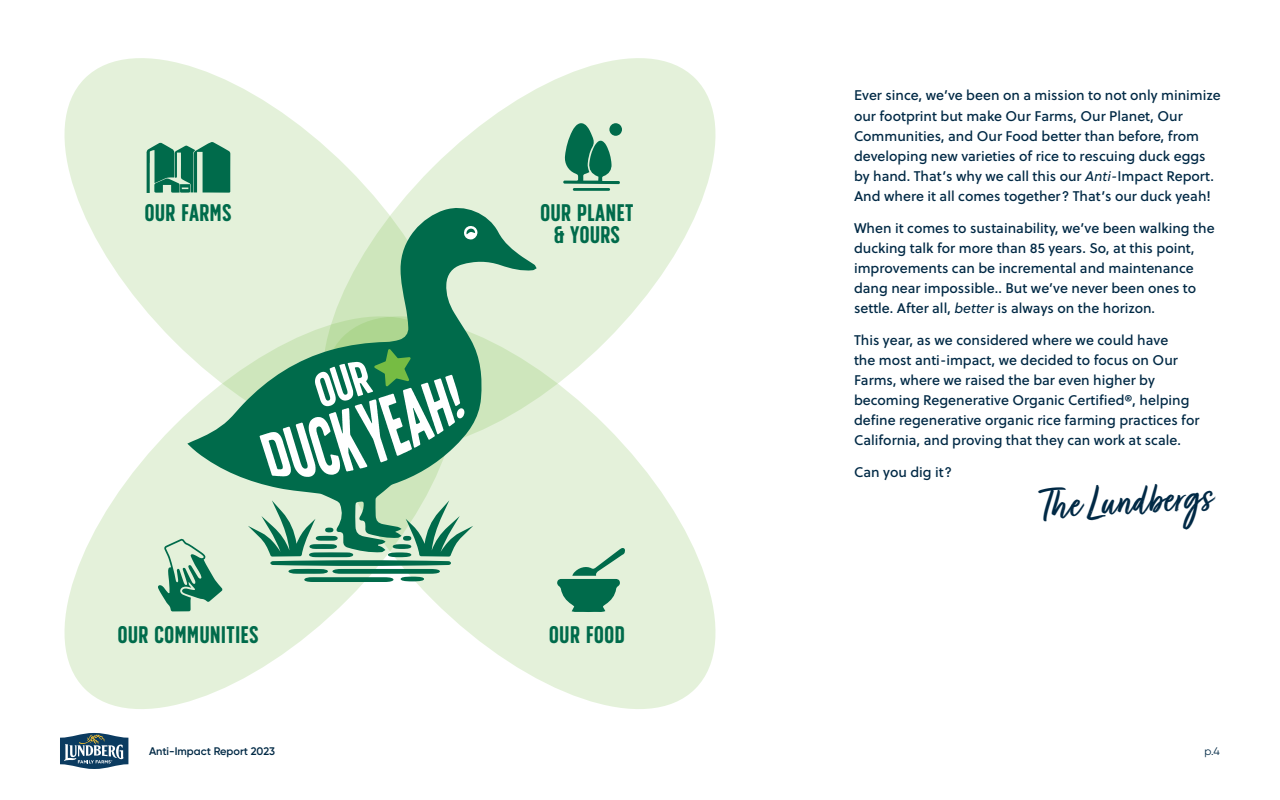
<style>
.page{position:relative;width:1280px;height:800px;background:#fff}
.page>*{position:absolute;margin:0;border:0;box-sizing:border-box;transform-origin:0 0}
.t1{font:46.9px "Turbinado Pro";color:#002945}
.t2{font:24px/22px "SS Nickson Six";color:#006b4b;text-align:center}
.t3{font:14px/20px "Soleil Bk";color:#002945}
.t4{font:600 11px "Gilroy";color:#002945}
.t5{font:11px "Gilroy";color:#002945}
.s1{font-family:"Soleil";font-style:italic}
</style>
<div class="page">
<svg style="left:64px;top:58px;width:231px;height:231px;fill:#e4f1da"></svg>
<svg style="left:485px;top:479px;width:231px;height:230px;fill:#e4f1da"></svg>
<svg style="left:295px;top:58px;width:421px;height:421px;fill:#e4f1da"></svg>
<svg style="left:64px;top:289px;width:421px;height:420px"></svg>
<svg style="left:248px;top:553px;width:225px;height:29px;background:#8cbda3"></svg>
<svg style="left:187px;top:203px;width:350px;height:350px;background:#b5d5b9"></svg>
<svg style="left:226px;top:349px;width:244px;height:134px"></svg>
<svg style="left:464px;top:226px;width:14px;height:14px"></svg>
<svg style="left:146px;top:142px;width:84px;height:51px;background:#3f9072"></svg>
<svg style="left:563px;top:122px;width:57px;height:69px;background:#6caa8f"></svg>
<div style="left:609px;top:123px;width:13px;height:13px;background:#006b4b;border-radius:50%"></div>
<svg style="left:158px;top:539px;width:65px;height:72px;background:#8bbda2"></svg>
<svg style="left:557px;top:548px;width:68px;height:65px;background:#80b69b"></svg>
<svg style="left:60px;top:733px;width:68px;height:36px"></svg>
<h2 class="t2" style="left:144px;top:201px;width:89px">OUR FARMS</h2>
<h2 class="t2" style="left:540px;top:201px;width:95px">OUR PLANET &amp; YOURS</h2>
<h2 class="t2" style="left:117px;top:623px;width:143px">OUR COMMUNITIES</h2>
<h2 class="t2" style="left:549px;top:623px;width:78px">OUR FOOD</h2>
<p class="t3" style="left:854px;top:85px;width:368px">Ever since, we’ve been on a mission to not only minimize our footprint but make Our Farms, Our Planet, Our Communities, and Our Food better than before, from developing new varieties of rice to rescuing duck eggs by hand. That’s why we call this our <span class="s1">Anti-</span>Impact Report.<br>And where it all comes together? That’s our duck yeah!</p>
<p class="t3" style="left:854px;top:217px;width:362px">When it comes to sustainability, we’ve been walking the ducking talk for more than 85 years. So, at this point, improvements can be incremental and maintenance dang near impossible.. But we’ve never been ones to settle. After all, <span class="s1">better</span> is always on the horizon.</p>
<p class="t3" style="left:854px;top:329px;width:347px">This year, as we considered where we could have<br>the most anti-impact, we decided to focus on Our Farms, where we raised the bar even higher by becoming Regenerative Organic Certified®, helping define regenerative organic rice farming practices for California, and proving that they can work at scale.</p>
<p class="t3" style="left:854px;top:461px;width:100px">Can you dig it?</p>
<h1 class="t1" style="left:1040px;top:480px;width:172px;rotate:-3deg">The Lundbergs</h1>
<p class="t4" style="left:149px;top:744px;width:128px">Anti-Impact Report 2023</p>
<p class="t5" style="left:1205px;top:744px;width:17px">p.4</p>
</div>
